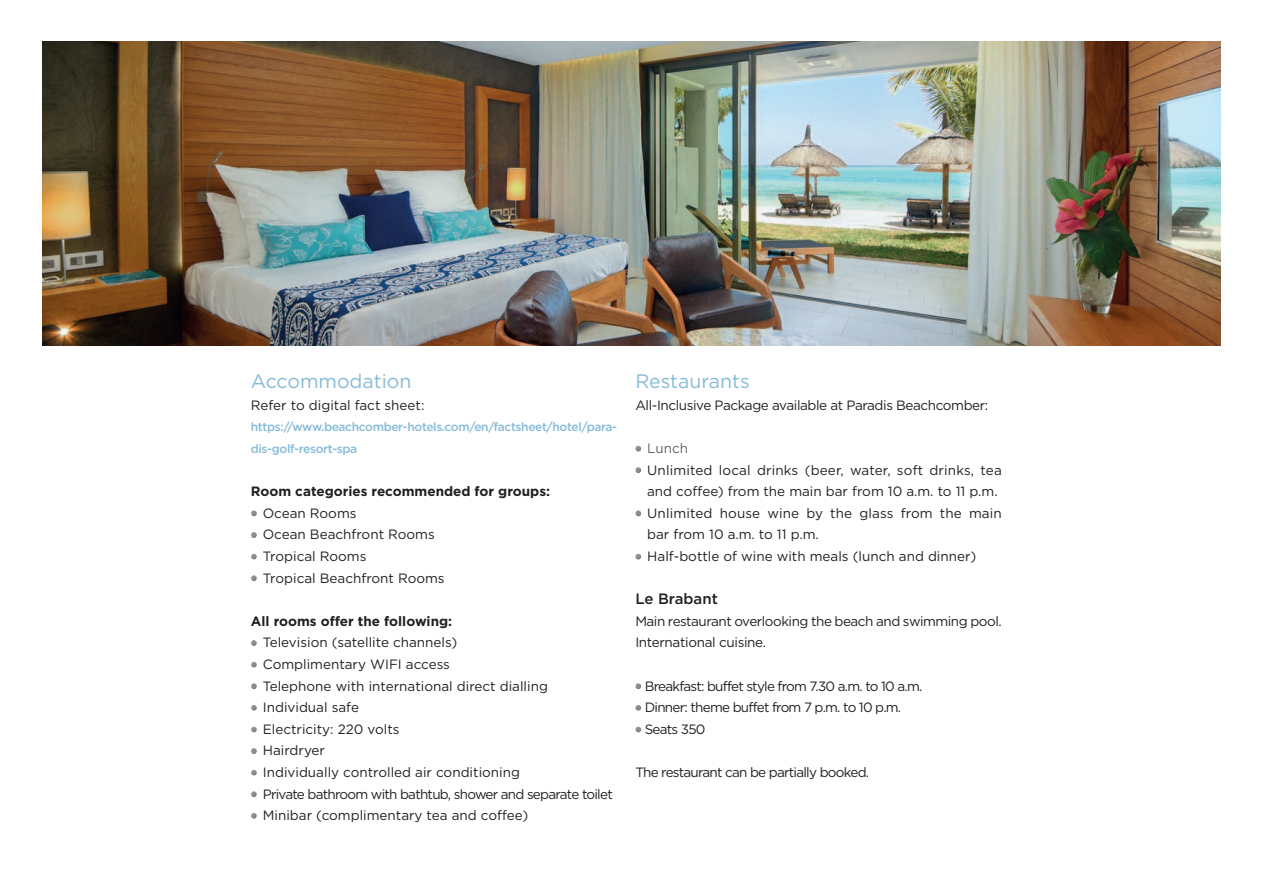
<style>
.page{position:relative;width:1263px;height:893px;background:#fff}
.page>*{position:absolute;margin:0;border:0;box-sizing:border-box;transform-origin:0 0}
.t1{font:19.5px "Gotham";color:#85bbd9}
.t2{font:500 15px "Gotham";color:#231f20}
.t3{font:13.5px/21.6px "Gotham";color:#231f20}
.t4{font:13.5px "Gotham";letter-spacing:-.055em;color:#231f20}
.t5{font:700 13.5px "Gotham";color:#231f20}
.t6{font:13.5px "Gotham";letter-spacing:-.03em;color:#231f20}
.t7{font:13.5px "Gotham";letter-spacing:-.035em;color:#231f20}
.t8{font:13.5px "Gotham";letter-spacing:-.025em;color:#231f20}
.t9{font:13.5px "Gotham";color:#636366}
.t10{font:500 12px/21.6px "Gotham";letter-spacing:-.03em;color:#85bbd9}
</style>
<div class="page">
<svg style="left:251px;top:510px;width:6px;height:6px"></svg>
<svg style="left:251px;top:532px;width:6px;height:6px"></svg>
<svg style="left:251px;top:554px;width:6px;height:6px"></svg>
<svg style="left:251px;top:575px;width:6px;height:6px"></svg>
<svg style="left:251px;top:640px;width:6px;height:6px"></svg>
<svg style="left:251px;top:662px;width:6px;height:6px"></svg>
<svg style="left:251px;top:683px;width:6px;height:6px"></svg>
<svg style="left:251px;top:705px;width:6px;height:6px"></svg>
<svg style="left:251px;top:726px;width:6px;height:6px"></svg>
<svg style="left:251px;top:748px;width:6px;height:6px"></svg>
<svg style="left:251px;top:770px;width:6px;height:6px"></svg>
<svg style="left:251px;top:791px;width:6px;height:6px"></svg>
<svg style="left:251px;top:813px;width:6px;height:6px"></svg>
<svg style="left:635px;top:446px;width:6px;height:6px"></svg>
<svg style="left:635px;top:467px;width:6px;height:6px"></svg>
<svg style="left:635px;top:510px;width:6px;height:6px"></svg>
<svg style="left:635px;top:554px;width:6px;height:6px"></svg>
<svg style="left:635px;top:683px;width:6px;height:6px"></svg>
<svg style="left:635px;top:705px;width:6px;height:6px"></svg>
<svg style="left:635px;top:726px;width:6px;height:6px"></svg>
<img style="left:43px;top:41px;width:1178px;height:304px">
<p class="t1" style="left:251px;top:374px;width:162px">Accommodation</p>
<p class="t3" style="left:251px;top:395px;width:175px">Refer to digital fact sheet:</p>
<p class="t10" style="left:251px;top:417px;width:368px">https://www.beachcomber-hotels.com/en/factsheet/hotel/para&shy;dis-golf-resort-spa</p>
<p class="t5" style="left:251px;top:486px;width:301px">Room categories recommended for groups:</p>
<p class="t3" style="left:263px;top:503px;width:95px">Ocean Rooms</p>
<p class="t3" style="left:263px;top:525px;width:173px">Ocean Beachfront Rooms</p>
<p class="t3" style="left:263px;top:546px;width:105px">Tropical Rooms</p>
<p class="t3" style="left:263px;top:568px;width:183px">Tropical Beachfront Rooms</p>
<p class="t5" style="left:251px;top:615px;width:203px">All rooms offer the following:</p>
<p class="t3" style="left:263px;top:633px;width:196px">Television (satellite channels)</p>
<p class="t3" style="left:263px;top:654px;width:189px">Complimentary WIFI access</p>
<p class="t3" style="left:263px;top:676px;width:287px">Telephone with international direct dialling</p>
<p class="t3" style="left:263px;top:697px;width:98px">Individual safe</p>
<p class="t3" style="left:263px;top:719px;width:138px">Electricity: 220 volts</p>
<p class="t3" style="left:263px;top:741px;width:64px">Hairdryer</p>
<p class="t3" style="left:263px;top:762px;width:259px">Individually controlled air conditioning</p>
<p class="t4" style="left:263px;top:789px;width:351px">Private bathroom with bathtub, shower and separate toilet</p>
<p class="t3" style="left:263px;top:805px;width:267px">Minibar (complimentary tea and coffee)</p>
<p class="t1" style="left:635px;top:374px;width:116px">Restaurants</p>
<p class="t6" style="left:635px;top:400px;width:354px">All-Inclusive Package available at Paradis Beachcomber:</p>
<p class="t9" style="left:647px;top:443px;width:42px">Lunch</p>
<p class="t3" style="left:647px;top:460px;width:356px">Unlimited local drinks (beer, water, soft drinks, tea and coffee) from the main bar from 10 a.m. to 11 p.m.</p>
<p class="t3" style="left:647px;top:503px;width:356px">Unlimited house wine by the glass from the main bar from 10 a.m. to 11 p.m.</p>
<p class="t3" style="left:647px;top:546px;width:331px">Half-bottle of wine with meals (lunch and dinner)</p>
<p class="t2" style="left:635px;top:593px;width:84px">Le Brabant</p>
<p class="t7" style="left:635px;top:616px;width:368px">Main restaurant overlooking the beach and swimming pool.</p>
<p class="t8" style="left:635px;top:637px;width:132px">International cuisine.</p>
<p class="t4" style="left:645px;top:681px;width:279px">Breakfast: buffet style from 7.30 a.m. to 10 a.m.</p>
<p class="t4" style="left:645px;top:702px;width:258px">Dinner: theme buffet from 7 p.m. to 10 p.m.</p>
<p class="t4" style="left:645px;top:724px;width:62px">Seats 350</p>
<p class="t4" style="left:635px;top:767px;width:235px">The restaurant can be partially booked.</p>
</div>
